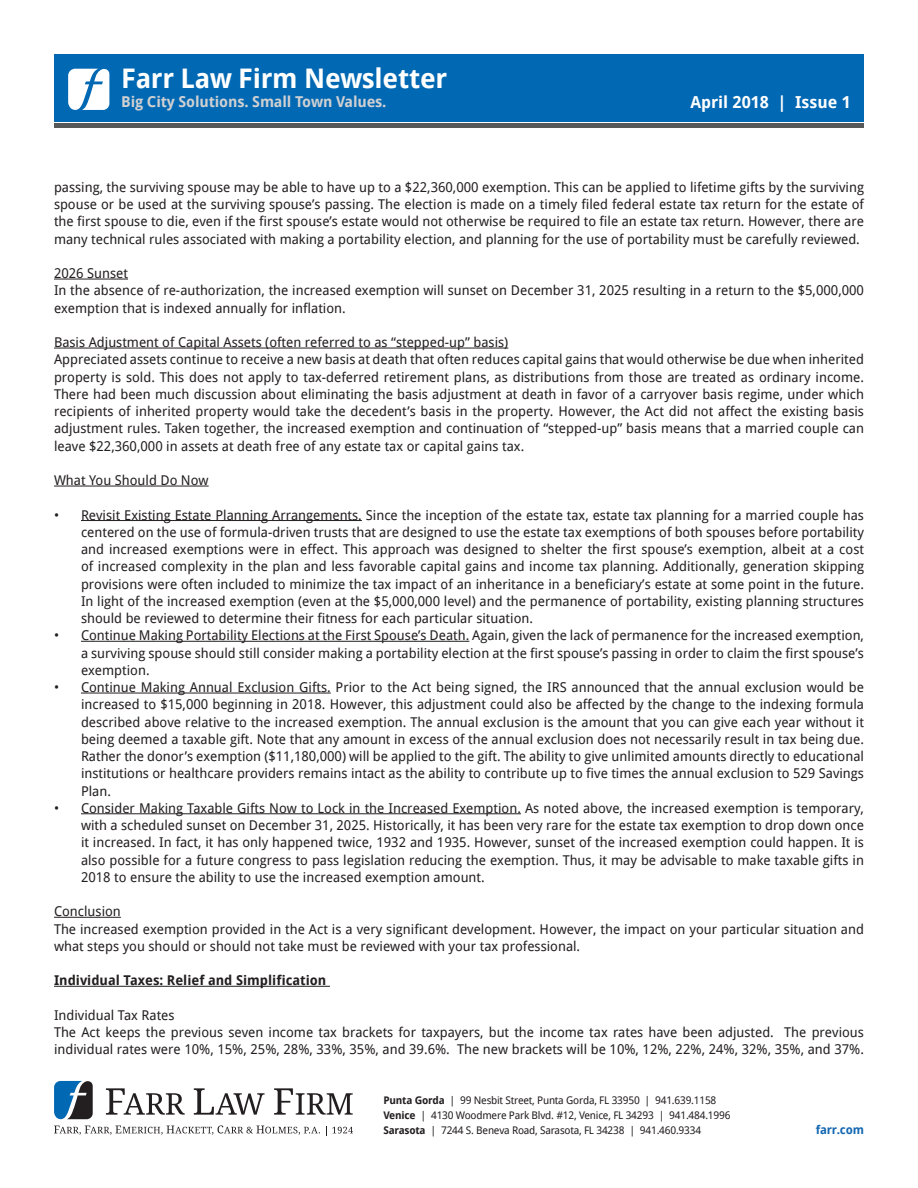
<style>
.page{position:relative;width:918px;height:1188px;background:#fff}
.page>*{position:absolute;margin:0;border:0;box-sizing:border-box;transform-origin:0 0}
.t1{font:700 27px "Droid Sans Pro";letter-spacing:-.01em;color:#fff}
.t2{font:700 16.5px "Droid Sans Pro";color:#fff}
.t3{font:700 15px "Droid Sans Pro";letter-spacing:-.01em;color:#cfd0d2}
.t4{font:13.5px/17.2px "Droid Sans Pro";color:#231f20;text-align:justify}
.t5{font:700 13.5px "Droid Sans Pro";color:#231f20}
.t6{font:700 12px "Droid Sans Pro";letter-spacing:-.02em;color:#1468b2}
.t7{font:10.5px/15px "Droid Sans Pro";letter-spacing:-.02em;color:#231f20}
.s1{font-weight:700}
</style>
<div class="page">
<div style="left:54px;top:54px;width:810px;height:68px;background:#0168b3"></div>
<div style="left:54px;top:123px;width:810px;height:5px;background:#57585a"></div>
<svg style="left:68px;top:69px;width:41px;height:41px;background:#d6e7f2"></svg>
<hr style="left:54px;top:279px;width:74px;height:1px;background:#231f20">
<hr style="left:54px;top:348px;width:454px;height:1px;background:#231f20">
<hr style="left:54px;top:486px;width:155px;height:1px;background:#231f20">
<hr style="left:81px;top:520px;width:281px;height:1px;background:#231f20">
<hr style="left:81px;top:641px;width:388px;height:1px;background:#231f20">
<hr style="left:81px;top:693px;width:250px;height:1px;background:#231f20">
<hr style="left:81px;top:813px;width:440px;height:1px;background:#231f20">
<hr style="left:54px;top:917px;width:67px;height:1px;background:#231f20">
<hr style="left:54px;top:986px;width:276px;height:1px;background:#231f20">
<svg style="left:106px;top:1088px;width:79px;height:27px"></svg>
<svg style="left:194px;top:1088px;width:71px;height:27px"></svg>
<svg style="left:274px;top:1088px;width:79px;height:27px"></svg>
<svg style="left:54px;top:1125px;width:266px;height:10px"></svg>
<svg style="left:326px;top:1126px;width:27px;height:10px"></svg>
<svg style="left:54px;top:1081px;width:39px;height:38px"></svg>
<h1 class="t1" style="left:121px;top:59px;width:328px">Farr Law Firm Newsletter</h1>
<p class="t3" style="left:121px;top:91px;width:267px">Big City Solutions. Small Town Values.</p>
<p class="t2" style="left:690px;top:91px;width:162px">April 2018 | Issue 1</p>
<p class="t4" style="left:54px;top:178px;width:812px">passing, the surviving spouse may be able to have up to a $22,360,000 exemption. This can be applied to lifetime gifts by the surviving spouse or be used at the surviving spouse’s passing. The election is made on a timely filed federal estate tax return for the estate of the first spouse to die, even if the first spouse’s estate would not otherwise be required to file an estate tax return. However, there are many technical rules associated with making a portability election, and planning for the use of portability must be carefully reviewed.</p>
<p class="t4" style="left:54px;top:264px;width:812px;text-align:left">2026 Sunset<br>In the absence of re-authorization, the increased exemption will sunset on December 31, 2025 resulting in a return to the $5,000,000 exemption that is indexed annually for inflation.</p>
<p class="t4" style="left:54px;top:333px;width:812px;text-align:left">Basis Adjustment of Capital Assets (often referred to as “stepped-up” basis)<br>Appreciated assets continue to receive a new basis at death that often reduces capital gains that would otherwise be due when inherited property is sold. This does not apply to tax-deferred retirement plans, as distributions from those are treated as ordinary income.<br>There had been much discussion about eliminating the basis adjustment at death in favor of a carryover basis regime, under which recipients of inherited property would take the decedent’s basis in the property. However, the Act did not affect the existing basis adjustment rules. Taken together, the increased exemption and continuation of “stepped-up” basis means that a married couple can leave $22,360,000 in assets at death free of any estate tax or capital gains tax.</p>
<p class="t4" style="left:54px;top:471px;width:156px">What You Should Do Now</p>
<p class="t4" style="left:81px;top:506px;width:785px;text-indent:-27px">• Revisit Existing Estate Planning Arrangements. Since the inception of the estate tax, estate tax planning for a married couple has centered on the use of formula-driven trusts that are designed to use the estate tax exemptions of both spouses before portability and increased exemptions were in effect. This approach was designed to shelter the first spouse’s exemption, albeit at a cost of increased complexity in the plan and less favorable capital gains and income tax planning. Additionally, generation skipping provisions were often included to minimize the tax impact of an inheritance in a beneficiary’s estate at some point in the future.<br>In light of the increased exemption (even at the $5,000,000 level) and the permanence of portability, existing planning structures should be reviewed to determine their fitness for each particular situation.</p>
<p class="t4" style="left:81px;top:626px;width:785px;text-indent:-27px">• Continue Making Portability Elections at the First Spouse’s Death. Again, given the lack of permanence for the increased exemption, a surviving spouse should still consider making a portability election at the first spouse’s passing in order to claim the first spouse’s exemption.</p>
<p class="t4" style="left:81px;top:678px;width:785px;text-indent:-27px">• Continue Making Annual Exclusion Gifts. Prior to the Act being signed, the IRS announced that the annual exclusion would be increased to $15,000 beginning in 2018. However, this adjustment could also be affected by the change to the indexing formula described above relative to the increased exemption. The annual exclusion is the amount that you can give each year without it being deemed a taxable gift. Note that any amount in excess of the annual exclusion does not necessarily result in tax being due.<br>Rather the donor’s exemption ($11,180,000) will be applied to the gift. The ability to give unlimited amounts directly to educational institutions or healthcare providers remains intact as the ability to contribute up to five times the annual exclusion to 529 Savings Plan.</p>
<p class="t4" style="left:81px;top:799px;width:785px;text-indent:-27px">• Consider Making Taxable Gifts Now to Lock in the Increased Exemption. As noted above, the increased exemption is temporary, with a scheduled sunset on December 31, 2025. Historically, it has been very rare for the estate tax exemption to drop down once it increased. In fact, it has only happened twice, 1932 and 1935. However, sunset of the increased exemption could happen. It is also possible for a future congress to pass legislation reducing the exemption. Thus, it may be advisable to make taxable gifts in 2018 to ensure the ability to use the increased exemption amount.</p>
<p class="t4" style="left:54px;top:903px;width:812px;text-align:left">Conclusion<br>The increased exemption provided in the Act is a very significant development. However, the impact on your particular situation and what steps you should or should not take must be reviewed with your tax professional.</p>
<p class="t5" style="left:54px;top:971px;width:274px">Individual Taxes: Relief and Simplification</p>
<p class="t4" style="left:54px;top:1006px;width:812px;text-align:left">Individual Tax Rates<br>The Act keeps the previous seven income tax brackets for taxpayers, but the income tax rates have been adjusted. The previous individual rates were 10%, 15%, 25%, 28%, 33%, 35%, and 39.6%. The new brackets will be 10%, 12%, 22%, 24%, 32%, 35%, and 37%.</p>
<p class="t7" style="left:383px;top:1093px;width:349px"><span class="s1">Punta Gorda</span> | 99 Nesbit Street, Punta Gorda, FL 33950 | 941.639.1158<br><span class="s1">Venice</span> | 4130 Woodmere Park Blvd. #12, Venice, FL 34293 | 941.484.1996<br><span class="s1">Sarasota</span> | 7244 S. Beneva Road, Sarasota, FL 34238 | 941.460.9334</p>
<p class="t6" style="left:816px;top:1122px;width:50px">farr.com</p>
</div>
